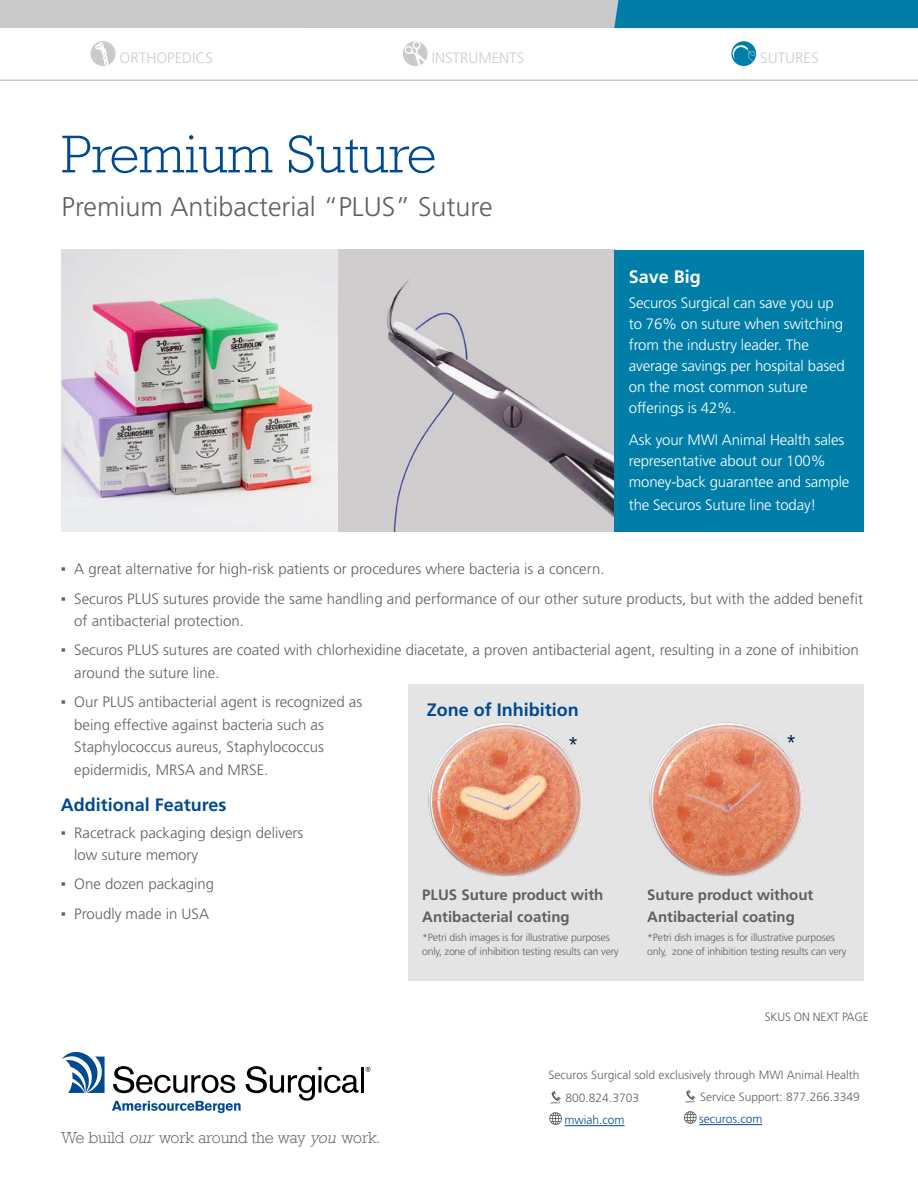
<style>
.page{position:relative;width:918px;height:1188px;background:#fff}
.page>*{position:absolute;margin:0;border:0;box-sizing:border-box;transform-origin:0 0}
.t1{font:300 54px "Rockwell";color:#004a91}
.t2{font:300 27px "Frutiger";color:#5f6060}
.t3{font:300 condensed 24px "Frutiger";color:#0a2240}
.t4{font:700 18px "Frutiger";color:#004a91}
.t5{font:700 18px "Frutiger";color:#fff}
.t6{font:300 16.2px "Rockwell";color:#5f6060}
.t7{font:300 15px/22.5px "Frutiger";color:#5f6060}
.t8{font:300 15px/21px "Frutiger";letter-spacing:-.01em;color:#fff}
.t9{font:700 15px/22.5px "Frutiger";color:#5f6060}
.t10{font:300 15px "Frutiger";color:#cbcdcd}
.t11{font:300 12px/22.5px "Frutiger";color:#5f6060}
.t12{font:300 12px "Frutiger";color:#004a91}
.t13{font:300 10.5px/13.5px "Frutiger";letter-spacing:-.02em;color:#5f6060}
.s1{font-family:"Arial";font-weight:400}
.s2{font-style:italic}
</style>
<div class="page">
<svg style="left:91px;top:41px;width:24px;height:25px"></svg>
<svg style="left:403px;top:41px;width:25px;height:25px"></svg>
<svg style="left:404px;top:41px;width:22px;height:25px"></svg>
<div style="left:731px;top:41px;width:25px;height:25px;background:#007ea8;border-radius:50%"></div>
<svg style="left:732px;top:44px;width:23px;height:17px"></svg>
<div style="left:286px;top:0;width:356px;height:28px;background:#c9cacb"></div>
<div style="left:0;top:0;width:286px;height:28px;background:#c9cacb"></div>
<hr style="left:0;top:79px;width:918px;height:2px;background:#cbcdcd">
<div style="left:614px;top:0;width:304px;height:28px;background:#007ea8"></div>
<svg style="left:62px;top:1052px;width:43px;height:41px"></svg>
<svg style="left:112px;top:1066px;width:247px;height:47px"></svg>
<hr style="left:361px;top:1067px;width:2px;height:26px;background:#000">
<svg style="left:366px;top:1067px;width:5px;height:5px"></svg>
<hr style="left:565px;top:1125px;width:60px;height:1px;background:#004a91">
<svg style="left:550px;top:1091px;width:11px;height:13px"></svg>
<svg style="left:549px;top:1112px;width:13px;height:13px"></svg>
<hr style="left:699px;top:1124px;width:63px;height:1px;background:#004a91">
<svg style="left:685px;top:1090px;width:10px;height:13px"></svg>
<svg style="left:684px;top:1111px;width:13px;height:13px"></svg>
<img style="left:62px;top:250px;width:552px;height:282px">
<div style="left:614px;top:250px;width:250px;height:282px;background:#007ea8"></div>
<div style="left:409px;top:685px;width:455px;height:296px;background:#e4e4e4"></div>
<img style="left:408px;top:722px;width:175px;height:154px">
<img style="left:649px;top:722px;width:154px;height:154px">
<p class="t10" style="left:120px;top:49px;width:95px">ORTHOPEDICS</p>
<p class="t10" style="left:432px;top:49px;width:94px">INSTRUMENTS</p>
<p class="t10" style="left:760px;top:49px;width:60px">SUTURES</p>
<h1 class="t1" style="left:62px;top:115px;width:376px">Premium Suture</h1>
<h2 class="t2" style="left:62px;top:191px;width:433px">Premium Antibacterial “PLUS” Suture</h2>
<p class="t5" style="left:629px;top:266px;width:74px">Save Big</p>
<p class="t8" style="left:629px;top:293px;width:217px">Securos Surgical can save you up to 76% on suture when switching from the industry leader. The average savings per hospital based on the most common suture offerings is 42%.</p>
<p class="t8" style="left:629px;top:429px;width:222px">Ask your MWI Animal Health sales representative about our 100% money-back guarantee and sample</p>
<p class="t8" style="left:629px;top:494px;width:189px">the Securos Suture line today!</p>
<p class="t7" style="left:61px;top:558px;width:545px"><span class="s1">▪</span> A great alternative for high-risk patients or procedures where bacteria is a concern.</p>
<p class="t7" style="left:74px;top:587px;width:790px;text-indent:-14px"><span class="s1">▪</span> Securos PLUS sutures provide the same handling and performance of our other suture products, but with the added benefit of antibacterial protection.</p>
<p class="t7" style="left:74px;top:639px;width:786px;text-indent:-14px"><span class="s1">▪</span> Securos PLUS sutures are coated with chlorhexidine diacetate, a proven antibacterial agent, resulting in a zone of inhibition around the suture line.</p>
<p class="t7" style="left:74px;top:691px;width:290px;text-indent:-14px"><span class="s1">▪</span> Our PLUS antibacterial agent is recognized as being effective against bacteria such as Staphylococcus aureus, Staphylococcus epidermidis, MRSA and MRSE.</p>
<p class="t4" style="left:61px;top:794px;width:167px">Additional Features</p>
<p class="t7" style="left:74px;top:821px;width:231px;text-indent:-14px"><span class="s1">▪</span> Racetrack packaging design delivers low suture memory</p>
<p class="t7" style="left:61px;top:873px;width:155px"><span class="s1">▪</span> One dozen packaging</p>
<p class="t7" style="left:61px;top:902px;width:150px"><span class="s1">▪</span> Proudly made in USA</p>
<p class="t4" style="left:427px;top:699px;width:154px">Zone of Inhibition</p>
<h3 class="t3" style="left:567px;top:733px;width:13px">*</h3>
<h3 class="t3" style="left:786px;top:731px;width:13px">*</h3>
<p class="t9" style="left:422px;top:883px;width:183px">PLUS Suture product with<br>Antibacterial coating</p>
<p class="t9" style="left:647px;top:883px;width:168px">Suture product without<br>Antibacterial coating</p>
<p class="t13" style="left:422px;top:931px;width:198px">*Petri dish images is for illustrative purposes only, zone of inhibition testing results can very</p>
<p class="t13" style="left:647px;top:931px;width:201px">*Petri dish images is for illustrative purposes only, zone of inhibition testing results can very</p>
<p class="t11" style="left:765px;top:1005px;width:105px">SKUS ON NEXT PAGE</p>
<p class="t6" style="left:62px;top:1126px;width:321px">We build <span class="s2">our</span> work around the way <span class="s2">you</span>work.</p>
<p class="t11" style="left:566px;top:1064px;width:295px;text-indent:-17px">Securos Surgical sold exclusively through MWI Animal Health<br>800.824.3703</p>
<p class="t12" style="left:565px;top:1114px;width:61px">mwiah.com</p>
<p class="t11" style="left:700px;top:1086px;width:161px">Service Support: 877.266.3349</p>
<p class="t12" style="left:699px;top:1113px;width:65px">securos.com</p>
</div>
